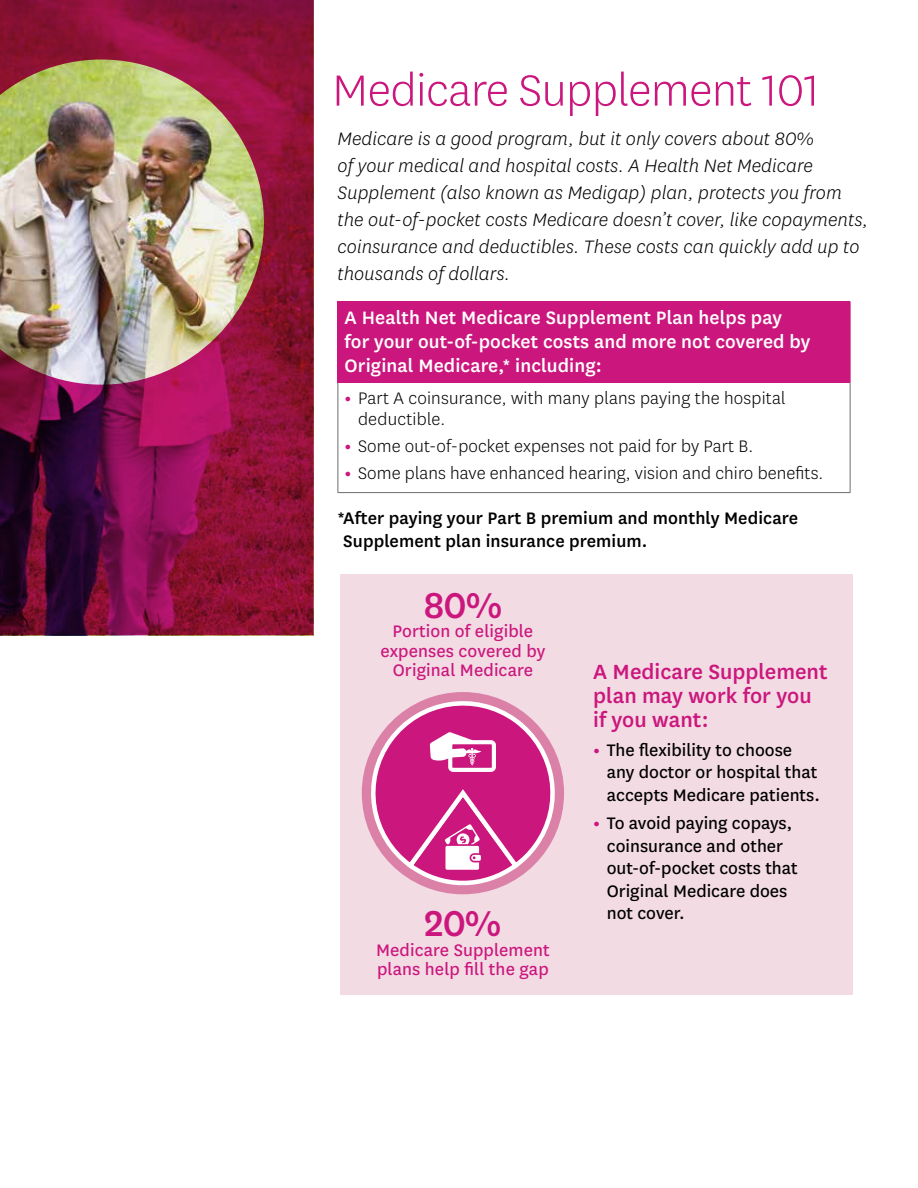
<style>
.page{position:relative;width:918px;height:1188px;background:#fff}
.page>*{position:absolute;margin:0;border:0;box-sizing:border-box;transform-origin:0 0}
.t1{font:300 51px "Centene Sans";letter-spacing:-.01em;color:#cb177d}
.t2{font:500 42px "Centene Sans";color:#cb177d}
.t3{font:500 24px/24px "Centene Sans";color:#cb177d}
.t4{font:italic 300 21px/27px "Centene Sans";letter-spacing:.005em;color:#000}
.t5{font:500 21px/24px "Centene Sans";letter-spacing:.005em;color:#fff}
.t6{font:19.5px/22.5px "Centene Sans";color:#000}
.t7{font:300 19.5px/21px "Centene Sans";letter-spacing:.005em;color:#000}
.t8{font:19.5px/19.5px "Centene Sans";letter-spacing:.005em;color:#cb177d;text-align:center}
.t9{font:500 19.5px/22.5px "Centene Sans";letter-spacing:.005em;color:#000}
.s1{font-weight:700;color:#cb177d}
</style>
<div class="page">
<div style="left:340px;top:574px;width:513px;height:420px;background:#f3dbe4"></div>
<div style="left:338px;top:302px;width:512px;height:81px;background:#cb177d"></div>
<hr style="left:850px;top:383px;width:1px;height:109px;background:#6d6e71">
<hr style="left:338px;top:301px;width:1px;height:82px;background:#cb177d">
<hr style="left:850px;top:301px;width:1px;height:82px;background:#cb177d">
<hr style="left:338px;top:492px;width:512px;height:1px;background:#6d6e71">
<hr style="left:338px;top:383px;width:1px;height:109px;background:#6d6e71">
<svg style="left:361px;top:692px;width:203px;height:197px"></svg>
<img style="left:0;top:0;width:314px;height:635px">
<h1 class="t1" style="left:332px;top:58px;width:489px">Medicare Supplement 101</h1>
<p class="t4" style="left:338px;top:124px;width:532px">Medicare is a good program, but it only covers about 80%<br>of your medical and hospital costs. A Health Net Medicare Supplement (also known as Medigap) plan, protects you from the out-of-pocket costs Medicare doesn’t cover, like copayments, coinsurance and deductibles. These costs can quickly add up to thousands of dollars.</p>
<p class="t5" style="left:345px;top:304px;width:467px">A Health Net Medicare Supplement Plan helps pay for your out-of-pocket costs and more not covered by<br>Original Medicare,* including:</p>
<p class="t7" style="left:358px;top:387px;width:429px;text-indent:-13px"><span class="s1">•</span> Part A coinsurance, with many plans paying the hospital deductible.</p>
<p class="t7" style="left:345px;top:435px;width:410px"><span class="s1">•</span> Some out-of-pocket expenses not paid for by Part B.</p>
<p class="t7" style="left:345px;top:462px;width:480px"><span class="s1">•</span> Some plans have enhanced hearing, vision and chiro benefits.</p>
<p class="t9" style="left:337px;top:506px;width:462px">*After paying your Part B premium and monthly Medicare<br>Supplement plan insurance premium.</p>
<h2 class="t2" style="left:424px;top:576px;width:80px">80%</h2>
<p class="t8" style="left:380px;top:621px;width:166px">Portion of eligible expenses covered by<br>Original Medicare</p>
<h2 class="t2" style="left:424px;top:895px;width:79px">20%</h2>
<p class="t8" style="left:376px;top:939px;width:175px;text-align:left">Medicare Supplement plans help fill the gap</p>
<p class="t3" style="left:593px;top:658px;width:236px">A Medicare Supplement plan may work for you if you want:</p>
<p class="t6" style="left:607px;top:738px;width:215px;text-indent:-13px"><span class="s1">•</span> The flexibility to choose any doctor or hospital that accepts Medicare patients.</p>
<p class="t6" style="left:607px;top:811px;width:193px;text-indent:-13px"><span class="s1">•</span> To avoid paying copays, coinsurance and other out-of-pocket costs that<br>Original Medicare does not cover.</p>
</div>
